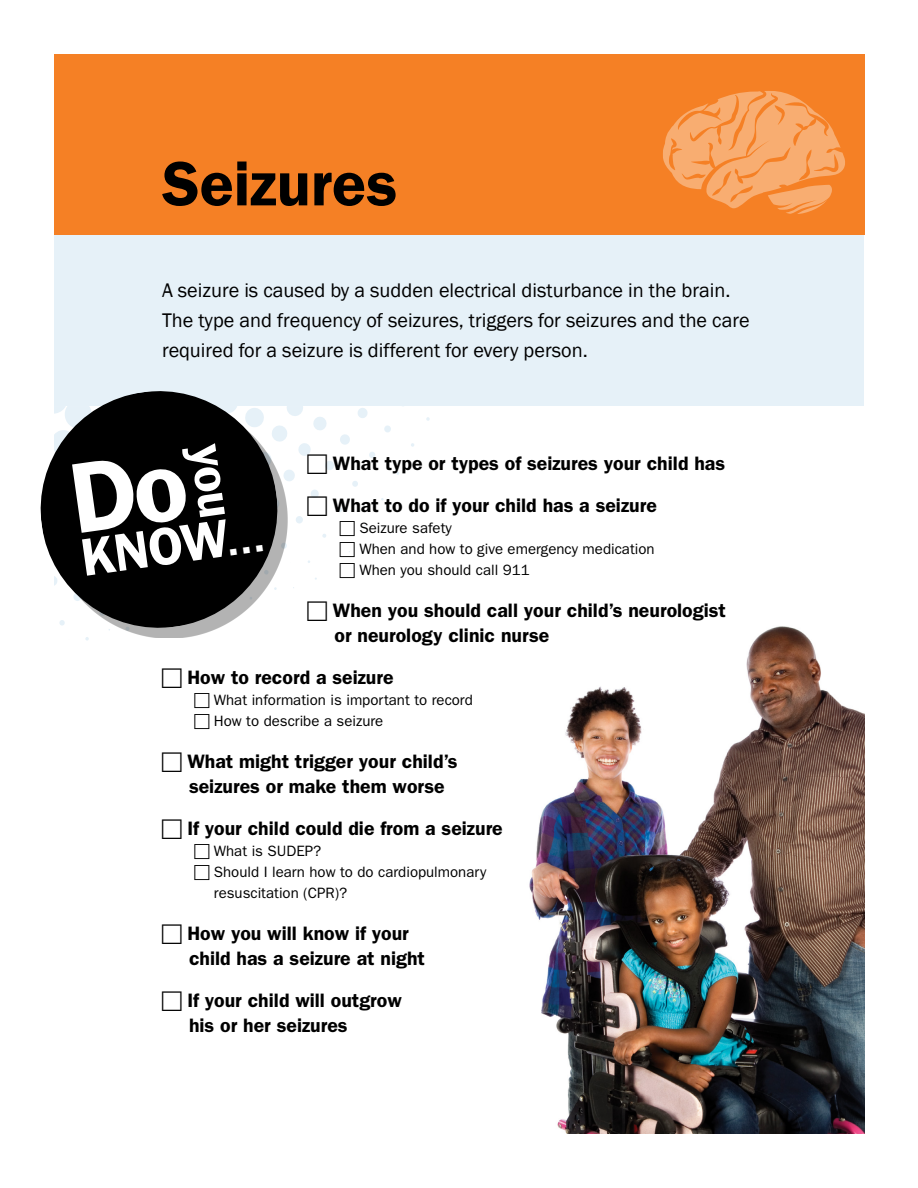
<style>
.page{position:relative;width:918px;height:1188px;background:#fff}
.page>*{position:absolute;margin:0;border:0;box-sizing:border-box;transform-origin:0 0}
.t1{font:600 63px "ITC Franklin Gothic Std";color:#000}
.t2{font:600 53.25px "Franklin Gothic";color:#fff}
.t3{font:20.25px/30px "Franklin Gothic";color:#000}
.t4{font:600 19.5px/25.5px "ITC Franklin Gothic Std";color:#000}
.t5{font:15px/21px "ITC Franklin Gothic Std";color:#000}
</style>
<div class="page">
<img style="left:529px;top:626px;width:336px;height:507px">
<svg style="left:87px;top:406px;width:343px;height:235px"></svg>
<div style="left:54px;top:235px;width:810px;height:171px;background:#e6f1f8"></div>
<div style="left:54px;top:54px;width:811px;height:181px;background:#f58025"></div>
<svg style="left:663px;top:91px;width:182px;height:123px"></svg>
<svg style="left:40px;top:391px;width:245px;height:235px;fill:#000"></svg>
<svg style="left:308px;top:455px;width:19px;height:19px"></svg>
<svg style="left:308px;top:496px;width:19px;height:20px"></svg>
<svg style="left:340px;top:521px;width:15px;height:15px"></svg>
<svg style="left:340px;top:542px;width:15px;height:15px"></svg>
<svg style="left:340px;top:563px;width:15px;height:15px"></svg>
<svg style="left:69px;top:563px;width:258px;height:77px"></svg>
<div style="left:72px;top:443px;width:153px;height:90px;background:#000"></div>
<svg style="left:230px;top:545px;width:33px;height:10px"></svg>
<h1 class="t1" style="left:162px;top:147px;width:237px">Seizures</h1>
<p class="t3" style="left:162px;top:275px;width:589px">A seizure is caused by a sudden electrical disturbance in the brain.<br>The type and frequency of seizures, triggers for seizures and the care required for a seizure is different for every person.</p>
<p class="t4" style="left:333px;top:443px;width:394px;line-height:41.7px">What type or types of seizures your child has<br>What to do if your child has a seizure</p>
<p class="t5" style="left:359px;top:518px;width:297px">Seizure safety<br>When and how to give emergency medication<br>When you should call 911</p>
<p class="t4" style="left:333px;top:597px;width:395px">When you should call your child’s neurologist or neurology clinic nurse</p>
<p class="t4" style="left:187px;top:665px;width:208px">How to record a seizure</p>
<p class="t5" style="left:214px;top:690px;width:260px">What information is important to record<br>How to describe a seizure</p>
<p class="t4" style="left:187px;top:748px;width:272px">What might trigger your child’s seizures or make them worse</p>
<p class="t4" style="left:187px;top:816px;width:317px">If your child could die from a seizure</p>
<p class="t5" style="left:214px;top:841px;width:274px">What is SUDEP?<br>Should I learn how to do cardiopulmonary resuscitation (CPR)?</p>
<p class="t4" style="left:187px;top:920px;width:239px">How you will know if your child has a seizure at night</p>
<p class="t4" style="left:187px;top:987px;width:216px">If your child will outgrow his or her seizures</p>
<h2 class="t2" style="left:77px;top:527px;width:151px;rotate:-8deg">KNOW</h2>
</div>
